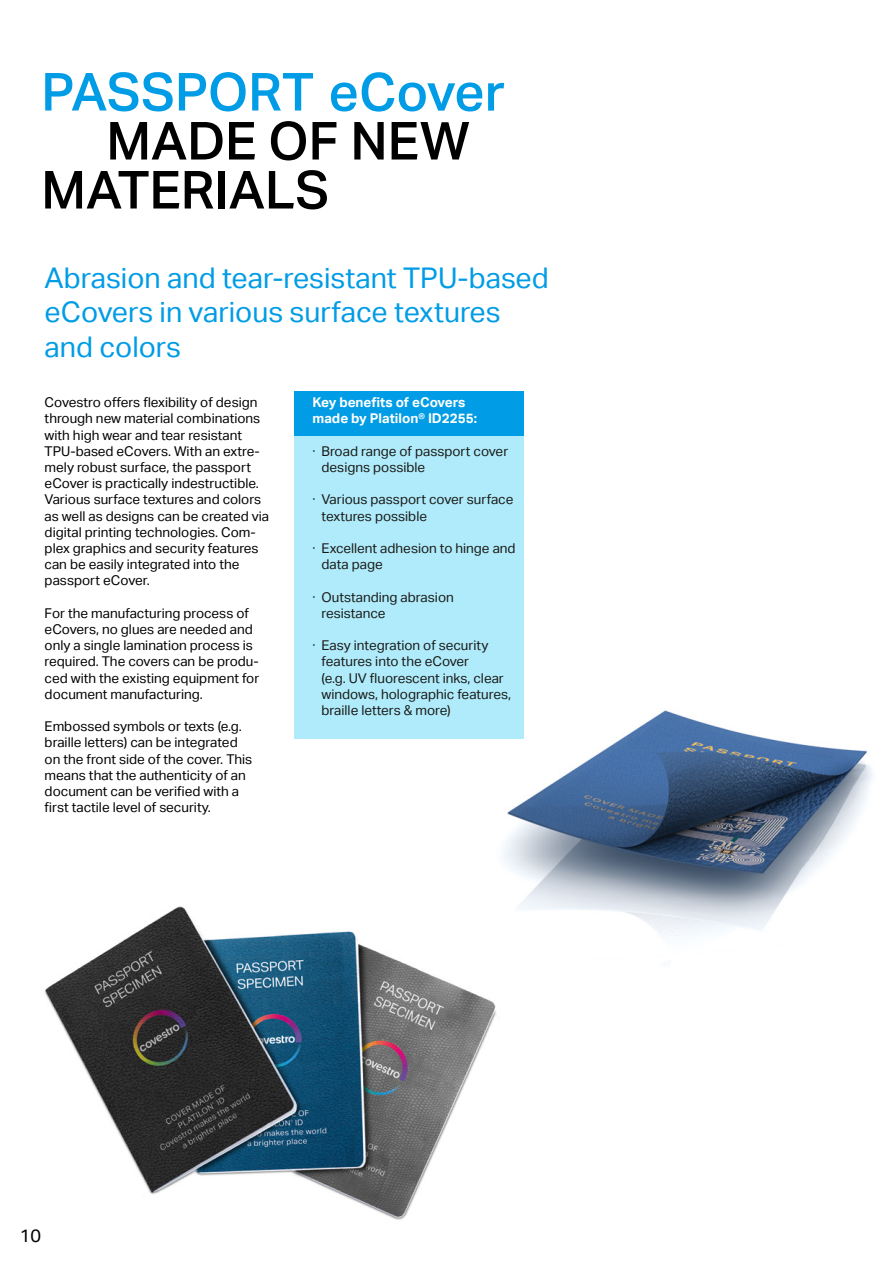
<style>
.page{position:relative;width:893px;height:1263px;background:#fff}
.page>*{position:absolute;margin:0;border:0;box-sizing:border-box;transform-origin:0 0}
.t1{font:500 52.5px/49.1px "Aktiv Grotesk";color:#000}
.t2{font:500 52.5px "Aktiv Grotesk";color:#009ce5}
.t3{font:28.5px/34.2px "Aktiv Grotesk";color:#009ce5}
.t4{font:18px "Aktiv Grotesk";color:#000}
.t5{font:13.5px/16.2px "Aktiv Grotesk";color:#000}
.t6{font:13.5px/16.2px "Aktiv Grotesk";color:#1a1a18}
.t7{font:700 13.5px/16.2px "Aktiv Grotesk";color:#fff}
</style>
<div class="page">
<img style="left:503px;top:710px;width:370px;height:226px">
<img style="left:45px;top:893px;width:469px;height:327px">
<div style="left:295px;top:391px;width:229px;height:44px;background:#009ce5"></div>
<div style="left:295px;top:436px;width:229px;height:303px;background:#afebfa"></div>
<h1 class="t2" style="left:41px;top:62px;width:466px">PASSPORT eCover</h1>
<h1 class="t1" style="left:41px;top:117px;width:430px;text-indent:65px">MADE OF NEW<br>MATERIALS</h1>
<h2 class="t3" style="left:45px;top:261px;width:506px">Abrasion and tear-resistant TPU-based eCovers in various surface textures and colors</h2>
<p class="t5" style="left:45px;top:394px;width:226px">Covestro offers flexibility of design through new material combinations with high wear and tear resistant TPU-based eCovers. With an extre&shy;mely robust surface, the passport eCover is practically indestructible.<br>Various surface textures and colors as well as designs can be created via digital printing technologies. Com&shy;plex graphics and security features can be easily integrated into the passport eCover.</p>
<p class="t5" style="left:45px;top:605px;width:216px">For the manufacturing process of eCovers, no glues are needed and only a single lamination process is required. The covers can be produ&shy;ced with the existing equipment for document manufacturing.</p>
<p class="t5" style="left:45px;top:718px;width:209px">Embossed symbols or texts (e.g. braille letters) can be integrated on the front side of the cover. This means that the authenticity of an document can be verified with a first tactile level of security.</p>
<p class="t7" style="left:313px;top:394px;width:166px">Key benefits of eCovers made by Platilon® ID2255:</p>
<p class="t6" style="left:322px;top:443px;width:188px;text-indent:-9px">· Broad range of passport cover designs possible</p>
<p class="t6" style="left:322px;top:492px;width:193px;text-indent:-9px">· Various passport cover surface textures possible</p>
<p class="t6" style="left:322px;top:540px;width:196px;text-indent:-9px">· Excellent adhesion to hinge and data page</p>
<p class="t6" style="left:322px;top:589px;width:134px;text-indent:-9px">· Outstanding abrasion resistance</p>
<p class="t6" style="left:322px;top:637px;width:191px;text-indent:-9px">· Easy integration of security features into the eCover<br>(e.g. UV fluorescent inks, clear windows, holographic features, braille letters &amp; more)</p>
<h3 class="t4" style="left:20px;top:1225px;width:23px">10</h3>
</div>
